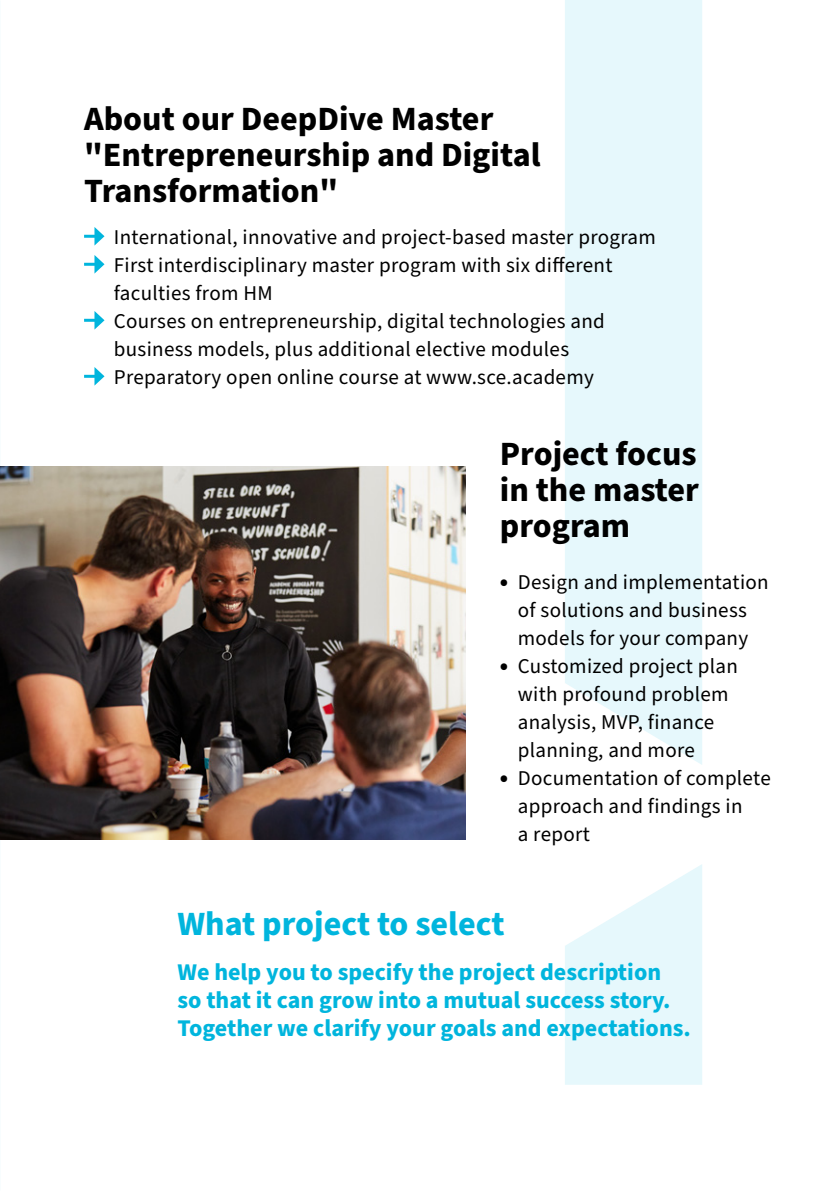
<style>
.page{position:relative;width:840px;height:1191px;background:#fff}
.page>*{position:absolute;margin:0;border:0;box-sizing:border-box;transform-origin:0 0}
.t1{font:700 34px/36px "Source Sans Pro";color:#000}
.t2{font:700 34px "Source Sans Pro";color:#00b5dd}
.t3{font:700 24px/28px "Source Sans Pro";color:#00b5dd}
.t4{font:21px/28px "Source Sans Pro";letter-spacing:.015em;color:#000}
.s1{font-weight:700;font-size:24px}
</style>
<div class="page">
<img style="left:0;top:467px;width:465px;height:372px">
<svg style="left:565px;top:0;width:136px;height:1084px;fill:#e6f8fc"></svg>
<svg style="left:84px;top:227px;width:20px;height:18px"></svg>
<svg style="left:84px;top:255px;width:20px;height:18px"></svg>
<svg style="left:84px;top:311px;width:20px;height:18px"></svg>
<svg style="left:84px;top:367px;width:20px;height:18px"></svg>
<h1 class="t1" style="left:84px;top:101px;width:457px">About our DeepDive Master "Entrepreneurship and Digital<br>Transformation"</h1>
<p class="t4" style="left:114px;top:223px;width:543px">International, innovative and project-based master program First interdisciplinary master program with six different faculties from HM<br>Courses on entrepreneurship, digital technologies and business models, plus additional elective modules Preparatory open online course at www.sce.academy</p>
<h1 class="t1" style="left:499px;top:436px;width:200px;text-align:justify">Project focus in the master program</h1>
<p class="t4" style="left:499px;top:568px;width:270px;text-align:center"><span class="s1">•</span> Design and implementation of solutions and business models for your company</p>
<p class="t4" style="left:517px;top:652px;width:221px;text-indent:-18px"><span class="s1">•</span> Customized project plan with profound problem analysis, MVP, finance planning, and more</p>
<p class="t4" style="left:517px;top:764px;width:254px;text-indent:-18px"><span class="s1">•</span> Documentation of complete approach and findings in<br>a report</p>
<h1 class="t2" style="left:177px;top:900px;width:328px">What project to select</h1>
<p class="t3" style="left:177px;top:959px;width:514px">We help you to specify the project description so that it can grow into a mutual success story.<br>Together we clarify your goals and expectations.</p>
</div>
